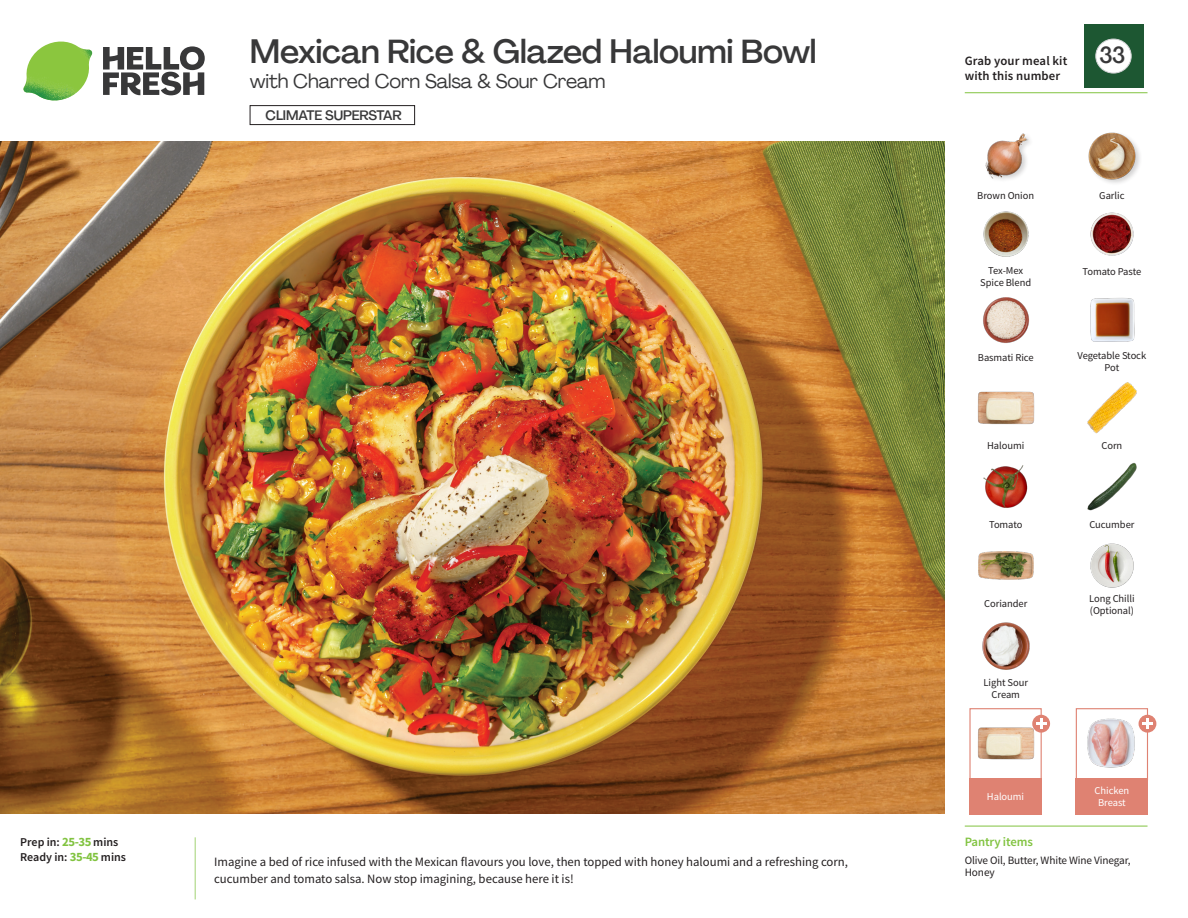
<style>
.page{position:relative;width:1188px;height:918px;background:#fff}
.page>*{position:absolute;margin:0;border:0;box-sizing:border-box;transform-origin:0 0}
._15_Titel_UK{font:500 33px "Agrandir";letter-spacing:-.01em;color:#383839}
._002_Label_Nr{font:500 22.8px "Agrandir";color:#383839;scale:.94 1}
._15_Titel_UK-2{font:19.5px "Agrandir";letter-spacing:-.01em;color:#383839}
.t1{font:500 13.5px "Agrandir";letter-spacing:-.01em;color:#383839}
.Step_6_Text_AU{font:12.75px/16.5px "Source Sans Pro";color:#231f20}
.t2{font:600 12.75px/15px "Source Sans Pro";letter-spacing:.01em;color:#231f20}
._04_Headers_Front{font:600 12.75px "Source Sans Pro";letter-spacing:-.01em;color:#81c340}
._04_Intro{font:600 12px "Source Sans Pro";color:#231f20}
._05_Pantry{font:11.25px/12px "Source Sans Pro";letter-spacing:-.01em;color:#231f20}
._18_FRONT_ingredients{font:10.5px/12px "Source Sans Pro";letter-spacing:-.005em;color:#231f20;text-align:center}
._18_FRONT_ingredients-2{font:10.5px/12px "Source Sans Pro";letter-spacing:-.005em;color:#fff;text-align:center}
.s1{font-weight:700;font-size:12.75px;color:#81c340}
</style>
<div class="page">
<svg style="left:103px;top:46px;width:102px;height:49px"></svg>
<img style="left:23px;top:42px;width:69px;height:59px">
<img style="left:0;top:142px;width:945px;height:672px">
<div style="left:1076px;top:708px;width:72px;height:72px;border:1px solid #df8272"></div>
<div style="left:1076px;top:778px;width:72px;height:37px;background:#df8272"></div>
<div style="left:969px;top:778px;width:73px;height:37px;background:#df8272"></div>
<img style="left:1087px;top:718px;width:48px;height:50px">
<div style="left:969px;top:708px;width:73px;height:72px;border:1px solid #df8272"></div>
<img style="left:978px;top:718px;width:56px;height:42px">
<div style="left:1032px;top:715px;width:18px;height:18px;background:#df8272;border-radius:50%"></div>
<svg style="left:1036px;top:718px;width:10px;height:11px"></svg>
<div style="left:250px;top:105px;width:165px;height:20px;border:1px solid #231f20"></div>
<img style="left:982px;top:622px;width:48px;height:48px">
<div style="left:1139px;top:715px;width:17px;height:18px;background:#df8272;border-radius:50%"></div>
<svg style="left:1142px;top:718px;width:11px;height:11px"></svg>
<img style="left:1090px;top:298px;width:45px;height:44px">
<img style="left:1087px;top:382px;width:50px;height:52px">
<img style="left:978px;top:391px;width:56px;height:34px">
<img style="left:983px;top:465px;width:45px;height:43px">
<img style="left:1090px;top:543px;width:44px;height:45px">
<img style="left:978px;top:551px;width:56px;height:29px">
<img style="left:983px;top:297px;width:46px;height:46px">
<img style="left:983px;top:211px;width:46px;height:46px">
<img style="left:1090px;top:212px;width:44px;height:44px">
<img style="left:985px;top:133px;width:45px;height:47px">
<img style="left:1088px;top:132px;width:52px;height:51px">
<img style="left:1087px;top:463px;width:50px;height:48px">
<hr style="left:965px;top:826px;width:183px;height:1px;background:#81c340">
<hr style="left:965px;top:92px;width:183px;height:1px;background:#81c340">
<div style="left:1084px;top:24px;width:59px;height:64px;background:#1d5732"></div>
<div style="left:1096px;top:39px;width:35px;height:34px;background:#fff;border-radius:50%"></div>
<div style="left:1096px;top:39px;width:35px;height:34px;border:1px solid #d1d2d4;border-radius:50%"></div>
<p class="_15_Titel_UK" style="left:250px;top:31px;width:568px">Mexican Rice &amp; Glazed Haloumi Bowl</p>
<p class="_15_Titel_UK-2" style="left:250px;top:69px;width:357px">with Charred Corn Salsa &amp; Sour Cream</p>
<p class="t1" style="left:266px;top:107px;width:138px">CLIMATE SUPERSTAR</p>
<p class="_04_Intro" style="left:20px;top:834px;width:100px">Prep in: <span class="s1">25-35</span> mins</p>
<p class="_04_Intro" style="left:20px;top:849px;width:107px">Ready in: <span class="s1">35-45</span> mins</p>
<p class="Step_6_Text_AU" style="left:214px;top:854px;width:636px">Imagine a bed of rice infused with the Mexican flavours you love, then topped with honey haloumi and a refreshing corn, cucumber and tomato salsa. Now stop imagining, because here it is!</p>
<p class="t2" style="left:965px;top:53px;width:104px">Grab your meal kit with this number</p>
<p class="_002_Label_Nr" style="left:1100px;top:41px;width:29px">33</p>
<p class="_18_FRONT_ingredients" style="left:977px;top:189px;width:58px">Brown Onion</p>
<p class="_18_FRONT_ingredients" style="left:1099px;top:189px;width:27px">Garlic</p>
<p class="_18_FRONT_ingredients" style="left:980px;top:265px;width:52px">Tex-Mex<br>Spice Blend</p>
<p class="_18_FRONT_ingredients" style="left:1083px;top:265px;width:60px">Tomato Paste</p>
<p class="_18_FRONT_ingredients" style="left:978px;top:352px;width:57px">Basmati Rice</p>
<p class="_18_FRONT_ingredients" style="left:1078px;top:350px;width:70px">Vegetable Stock<br>Pot</p>
<p class="_18_FRONT_ingredients" style="left:987px;top:439px;width:39px">Haloumi</p>
<p class="_18_FRONT_ingredients" style="left:1101px;top:439px;width:22px">Corn</p>
<p class="_18_FRONT_ingredients" style="left:989px;top:518px;width:35px">Tomato</p>
<p class="_18_FRONT_ingredients" style="left:1089px;top:518px;width:47px">Cucumber</p>
<p class="_18_FRONT_ingredients" style="left:984px;top:597px;width:45px">Coriander</p>
<p class="_18_FRONT_ingredients" style="left:984px;top:676px;width:46px">Light Sour<br>Cream</p>
<p class="_18_FRONT_ingredients-2" style="left:987px;top:790px;width:39px">Haloumi</p>
<p class="_18_FRONT_ingredients" style="left:1089px;top:592px;width:47px;text-align:left">Long Chilli (Optional)</p>
<p class="_18_FRONT_ingredients-2" style="left:1095px;top:784px;width:36px">Chicken<br>Breast</p>
<p class="_04_Headers_Front" style="left:965px;top:833px;width:70px">Pantry items</p>
<p class="_05_Pantry" style="left:965px;top:854px;width:167px">Olive Oil, Butter, White Wine Vinegar,<br>Honey</p>
</div>
